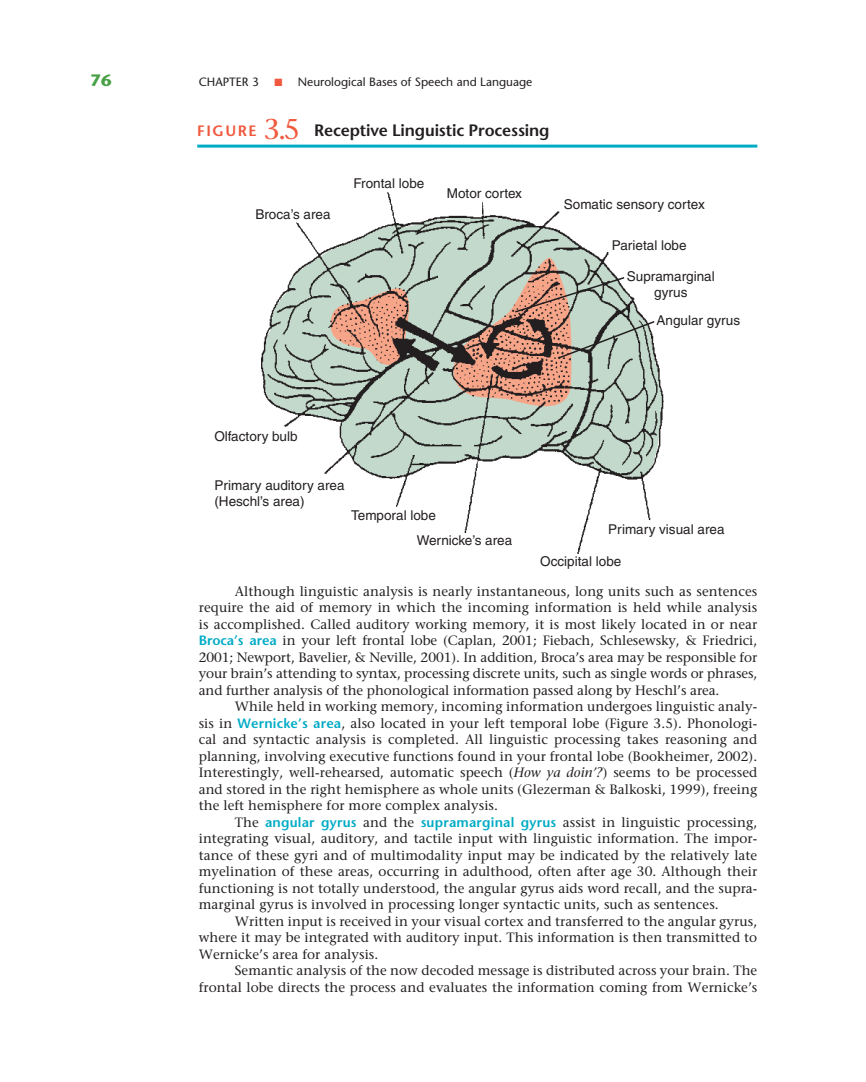
<style>
.page{position:relative;width:866px;height:1082px;background:#fff}
.page>*{position:absolute;margin:0;border:0;box-sizing:border-box;transform-origin:0 0}
.t1{font:600 16.5px "Stone Sans Std";letter-spacing:-.01em;color:#231f20}
.t2{font:700 16.5px "Stone Sans Std";color:#49a147}
.t3{font:500 13.5px "Stone Serif Std";letter-spacing:.005em;color:#231f20}
.t4{font:13.5px/16.5px "Helvetica LT Com";color:#231f20}
.t5{font:500 12px "Stone Sans Std";color:#231f20}
.s1{color:#f0593e}
.s2{font-size:15px;color:#f0593e}
.s3{font-family:"Stone Serif Std";font-weight:500;font-size:28.5px;color:#f0593e}
.s4{font-family:"Stone Sans Std";font-weight:600;color:#00abc5}
.s5{font-style:italic}
</style>
<div class="page">
<img style="left:262px;top:192px;width:401px;height:361px">
<svg style="left:442px;top:257px;width:213px;height:163px;background:#b2ac9e"></svg>
<hr style="left:197px;top:144px;width:560px;height:3px;background:#00abc5">
<p class="t2" style="left:91px;top:70px;width:22px">76</p>
<p class="t5" style="left:199px;top:75px;width:335px">CHAPTER 3 <span class="s1">■</span> Neurological Bases of Speech and Language</p>
<p class="t1" style="left:197px;top:120px;width:353px"><span class="s2">FIGURE</span> <span class="s3">3.5</span> Receptive Linguistic Processing</p>
<p class="t4" style="left:255px;top:205px;width:77px">Broca’s area</p>
<p class="t4" style="left:353px;top:175px;width:72px">Frontal lobe</p>
<p class="t4" style="left:446px;top:184px;width:77px">Motor cortex</p>
<p class="t4" style="left:563px;top:196px;width:142px">Somatic sensory cortex</p>
<p class="t4" style="left:611px;top:237px;width:76px">Parietal lobe</p>
<p class="t4" style="left:626px;top:268px;width:89px;text-align:center">Supramarginal gyrus</p>
<p class="t4" style="left:656px;top:311px;width:85px">Angular gyrus</p>
<p class="t4" style="left:214px;top:428px;width:85px">Olfactory bulb</p>
<p class="t4" style="left:214px;top:476px;width:132px">Primary auditory area (Heschl’s area)</p>
<p class="t4" style="left:351px;top:507px;width:86px">Temporal lobe</p>
<p class="t4" style="left:416px;top:532px;width:97px">Wernicke’s area</p>
<p class="t4" style="left:608px;top:521px;width:118px">Primary visual area</p>
<p class="t4" style="left:540px;top:553px;width:83px">Occipital lobe</p>
<p class="t3" style="left:235px;top:582px;width:524px">Although linguistic analysis is nearly instantaneous, long units such as sentences</p>
<p class="t3" style="left:199px;top:599px;width:560px">require the aid of memory in which the incoming information is held while analysis</p>
<p class="t3" style="left:199px;top:615px;width:560px">is accomplished. Called auditory working memory, it is most likely located in or near</p>
<p class="t3" style="left:199px;top:632px;width:559px"><span class="s4">Broca’s area</span> in your left frontal lobe (Caplan, 2001; Fiebach, Schlesewsky, &amp; Friedrici,</p>
<p class="t3" style="left:199px;top:648px;width:560px">2001; Newport, Bavelier, &amp; Neville, 2001). In addition, Broca’s area may be responsible for</p>
<p class="t3" style="left:199px;top:665px;width:560px">your brain’s attending to syntax, processing discrete units, such as single words or phrases,</p>
<p class="t3" style="left:199px;top:681px;width:522px">and further analysis of the phonological information passed along by Heschl’s area.</p>
<p class="t3" style="left:235px;top:698px;width:523px">While held in working memory, incoming information undergoes linguistic analy-</p>
<p class="t3" style="left:199px;top:714px;width:560px">sis in <span class="s4">Wernicke’s area</span>, also located in your left temporal lobe (Figure 3.5). Phonologi-</p>
<p class="t3" style="left:199px;top:731px;width:560px">cal and syntactic analysis is completed. All linguistic processing takes reasoning and</p>
<p class="t3" style="left:199px;top:747px;width:559px">planning, involving executive functions found in your frontal lobe (Bookheimer, 2002).</p>
<p class="t3" style="left:199px;top:764px;width:560px">Interestingly, well-rehearsed, automatic speech (<span class="s5">How ya doin’?</span>) seems to be processed</p>
<p class="t3" style="left:199px;top:780px;width:559px">and stored in the right hemisphere as whole units (Glezerman &amp; Balkoski, 1999), freeing</p>
<p class="t3" style="left:199px;top:797px;width:301px">the left hemisphere for more complex analysis.</p>
<p class="t3" style="left:235px;top:813px;width:523px">The <span class="s4">angular gyrus</span> and the <span class="s4">supramarginal gyrus</span> assist in linguistic processing,</p>
<p class="t3" style="left:199px;top:830px;width:559px">integrating visual, auditory, and tactile input with linguistic information. The impor-</p>
<p class="t3" style="left:199px;top:846px;width:560px">tance of these gyri and of multimodality input may be indicated by the relatively late</p>
<p class="t3" style="left:199px;top:863px;width:559px">myelination of these areas, occurring in adulthood, often after age 30. Although their</p>
<p class="t3" style="left:199px;top:879px;width:560px">functioning is not totally understood, the angular gyrus aids word recall, and the supra-</p>
<p class="t3" style="left:199px;top:896px;width:521px">marginal gyrus is involved in processing longer syntactic units, such as sentences.</p>
<p class="t3" style="left:235px;top:912px;width:523px">Written input is received in your visual cortex and transferred to the angular gyrus,</p>
<p class="t3" style="left:199px;top:929px;width:559px">where it may be integrated with auditory input. This information is then transmitted to</p>
<p class="t3" style="left:199px;top:945px;width:181px">Wernicke’s area for analysis.</p>
<p class="t3" style="left:235px;top:962px;width:523px">Semantic analysis of the now decoded message is distributed across your brain. The</p>
<p class="t3" style="left:199px;top:978px;width:560px">frontal lobe directs the process and evaluates the information coming from Wernicke’s</p>
</div>
